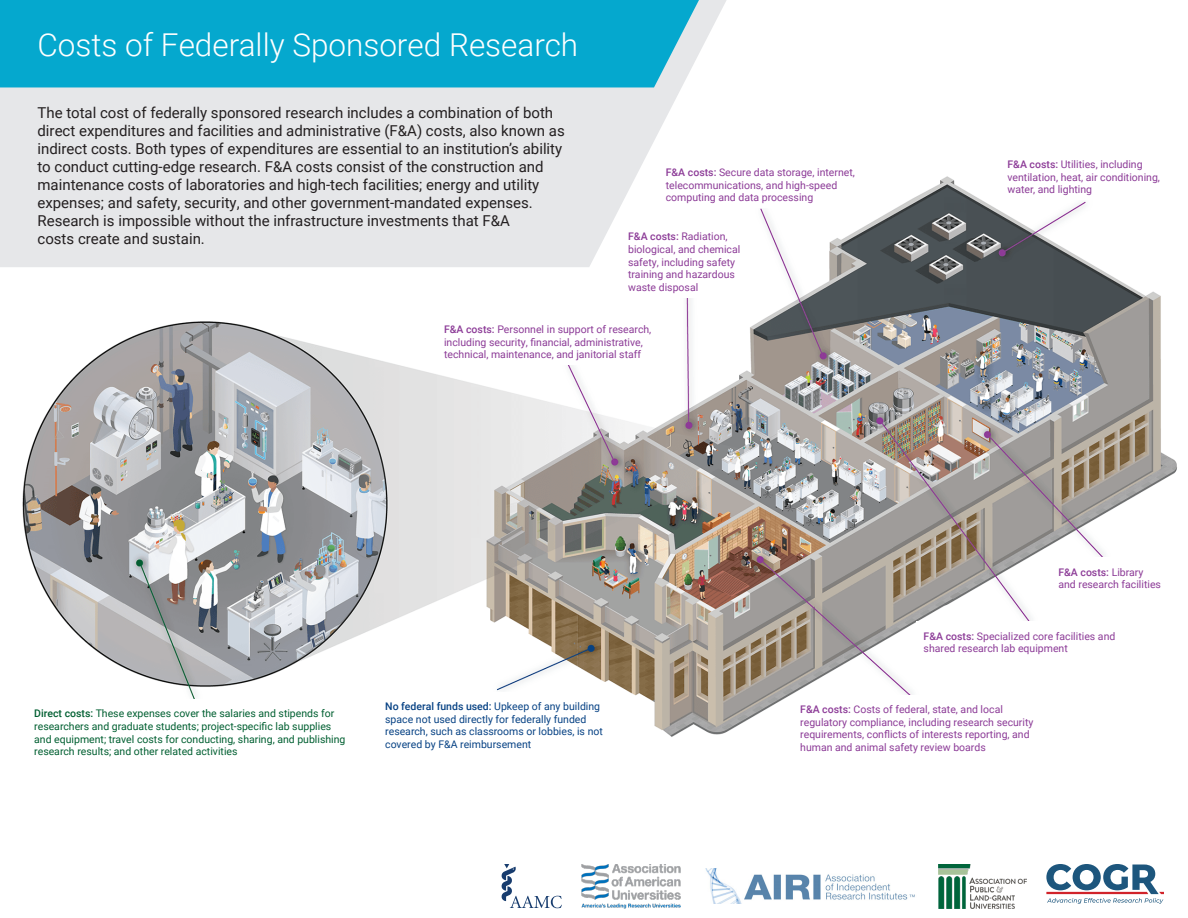
<style>
.page{position:relative;width:1188px;height:918px;background:#fff}
.page>*{position:absolute;margin:0;border:0;box-sizing:border-box;transform-origin:0 0}
.t1{font:300 31.5px "Roboto";color:#fff}
.t2{font:15px/18px "Roboto";color:#231f20}
.t3{font:10.5px/12.6px "Roboto";color:#8c3b97}
.t4{font:10.5px/12.6px "Roboto";color:#005f31}
.t5{font:10.5px/12.6px "Roboto";color:#074284}
.s1{font-weight:500}
</style>
<div class="page">
<img style="left:22px;top:176px;width:1155px;height:561px">
<div style="left:1029px;top:663px;width:159px;height:99px;background:#fff"></div>
<div style="left:8px;top:144px;width:634px;height:165px;background:#fff"></div>
<div style="left:27px;top:700px;width:345px;height:62px;background:#fff"></div>
<div style="left:378px;top:692px;width:239px;height:63px;background:#fff"></div>
<div style="left:437px;top:315px;width:238px;height:50px;background:#fff"></div>
<div style="left:621px;top:223px;width:133px;height:75px;background:#fff"></div>
<div style="left:659px;top:158px;width:203px;height:50px;background:#fff"></div>
<div style="left:1001px;top:150px;width:168px;height:50px;background:#fff"></div>
<div style="left:1052px;top:558px;width:136px;height:37px;background:#fff"></div>
<div style="left:917px;top:622px;width:238px;height:37px;background:#fff"></div>
<div style="left:794px;top:695px;width:249px;height:62px;background:#fff"></div>
<svg style="left:0;top:0;width:727px;height:267px;background:#e8eaeb"></svg>
<div style="left:0;top:0;width:699px;height:87px;background:#05a8ce"></div>
<svg style="left:1046px;top:864px;width:118px;height:40px"></svg>
<img style="left:582px;top:864px;width:98px;height:44px">
<img style="left:705px;top:869px;width:210px;height:35px">
<img style="left:939px;top:864px;width:88px;height:44px">
<svg style="left:502px;top:864px;width:60px;height:44px"></svg>
<p class="t1" style="left:38px;top:22px;width:542px">Costs of Federally Sponsored Research</p>
<p class="t2" style="left:38px;top:103px;width:529px">The total cost of federally sponsored research includes a combination of both direct expenditures and facilities and administrative (F&amp;A) costs, also known as indirect costs. Both types of expenditures are essential to an institution’s ability to conduct cutting-edge research. F&amp;A costs consist of the construction and maintenance costs of laboratories and high-tech facilities; energy and utility expenses; and safety, security, and other government-mandated expenses.<br>Research is impossible without the infrastructure investments that F&amp;A<br>costs create and sustain.</p>
<p class="t3" style="left:666px;top:166px;width:191px"><span class="s1">F&amp;A costs:</span> Secure data storage, internet, telecommunications, and high-speed computing and data processing</p>
<p class="t3" style="left:1008px;top:158px;width:154px"><span class="s1">F&amp;A costs:</span> Utilities, including ventilation, heat, air conditioning, water, and lighting</p>
<p class="t3" style="left:628px;top:230px;width:114px"><span class="s1">F&amp;A costs:</span> Radiation, biological, and chemical safety, including safety training and hazardous waste disposal</p>
<p class="t3" style="left:444px;top:323px;width:209px"><span class="s1">F&amp;A costs:</span> Personnel in support of research, including security, financial, administrative, technical, maintenance, and janitorial staff</p>
<p class="t4" style="left:34px;top:707px;width:313px"><span class="s1">Direct costs:</span> These expenses cover the salaries and stipends for researchers and graduate students; project-specific lab supplies and equipment; travel costs for conducting, sharing, and publishing research results; and other related activities</p>
<p class="t5" style="left:385px;top:700px;width:219px"><span class="s1">No federal funds used:</span> Upkeep of any building space not used directly for federally funded research, such as classrooms or lobbies, is not covered by F&amp;A reimbursement</p>
<p class="t3" style="left:1058px;top:565px;width:104px"><span class="s1">F&amp;A costs:</span> Library and research facilities</p>
<p class="t3" style="left:924px;top:629px;width:193px"><span class="s1">F&amp;A costs:</span> Specialized core facilities and shared research lab equipment</p>
<p class="t3" style="left:800px;top:702px;width:235px"><span class="s1">F&amp;A costs:</span> Costs of federal, state, and local regulatory compliance, including research security requirements, conflicts of interests reporting, and human and animal safety review boards</p>
</div>
